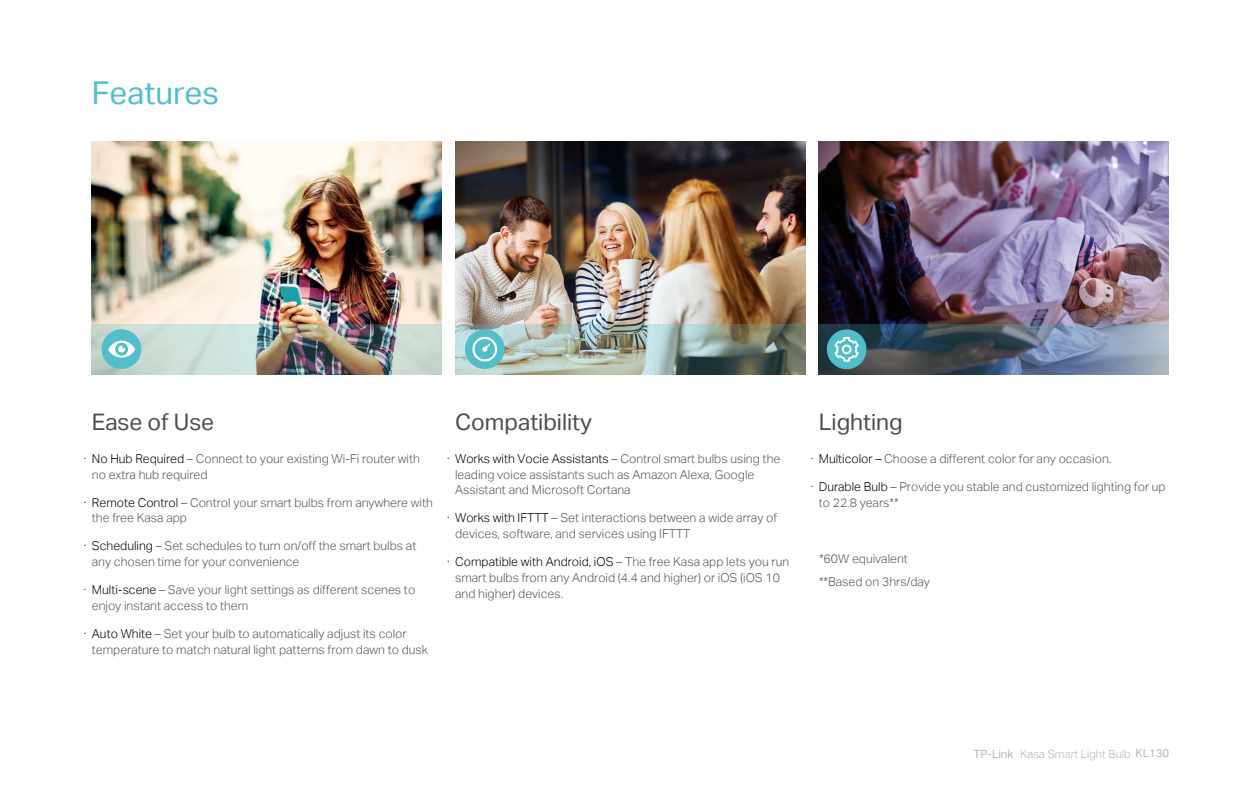
<style>
.page{position:relative;width:1260px;height:788px;background:#fff}
.page>*{position:absolute;margin:0;border:0;box-sizing:border-box;transform-origin:0 0}
.t1{font:31.5px "TP Link Aktiv Regular";color:#51beca}
.t2{font:22.75px "TP Link Aktiv Regular";color:#4d4d4d}
.t3{font:12.25px/15.8px "TP Link Aktiv Light";color:#585757}
.t4{font:11.38px "TP Link Aktiv Light";color:#b5b5b5}
.s1{color:#060001}
.s2{font-family:"TP Link Aktiv Regular"}
.s3{font-family:"TP Link Aktiv Regular";font-size:11.2px}
</style>
<div class="page">
<img style="left:455px;top:141px;width:350px;height:183px">
<img style="left:819px;top:141px;width:350px;height:183px">
<img style="left:455px;top:324px;width:350px;height:50px">
<svg style="left:819px;top:324px;width:350px;height:50px;background:#5b6b7d"></svg>
<div style="left:827px;top:329px;width:40px;height:40px;background:#51beca;border-radius:50%"></div>
<svg style="left:834px;top:337px;width:25px;height:25px"></svg>
<div style="left:465px;top:329px;width:40px;height:40px;background:#51beca;border-radius:50%"></div>
<svg style="left:472px;top:337px;width:25px;height:24px"></svg>
<img style="left:92px;top:141px;width:350px;height:183px">
<img style="left:92px;top:324px;width:350px;height:50px">
<div style="left:102px;top:329px;width:39px;height:40px;background:#51beca;border-radius:50%"></div>
<svg style="left:108px;top:340px;width:27px;height:17px"></svg>
<h1 class="t1" style="left:92px;top:75px;width:129px">Features</h1>
<h2 class="t2" style="left:92px;top:408px;width:124px">Ease of Use</h2>
<h2 class="t2" style="left:455px;top:408px;width:138px">Compatibility</h2>
<h2 class="t2" style="left:819px;top:408px;width:85px">Lighting</h2>
<p class="t3" style="left:811px;top:450px;width:302px"><span class="s1">· Multicolor –</span> Choose a different color for any occasion.</p>
<p class="t3" style="left:819px;top:478px;width:349px;text-indent:-8px"><span class="s1">· Durable Bulb</span> – Provide you stable and customized lighting for up to 22.8 years**</p>
<p class="t3" style="left:92px;top:450px;width:330px;text-indent:-8px"><span class="s1">· No Hub Required</span> – Connect to your existing Wi-Fi router with no extra hub required</p>
<p class="t3" style="left:92px;top:494px;width:343px;text-indent:-8px"><span class="s1">· Remote Control</span> – Control your smart bulbs from anywhere with the free Kasa app</p>
<p class="t3" style="left:92px;top:538px;width:326px;text-indent:-8px"><span class="s1">· Scheduling</span> – Set schedules to turn on/off the smart bulbs at any chosen time for your convenience</p>
<p class="t3" style="left:92px;top:582px;width:325px;text-indent:-8px"><span class="s1">· Multi-scene</span> – Save your light settings as different scenes to enjoy instant access to them</p>
<p class="t3" style="left:92px;top:625px;width:338px;text-indent:-8px"><span class="s1">· Auto White</span> – Set your bulb to automatically adjust its color temperature to match natural light patterns from dawn to dusk</p>
<p class="t3" style="left:455px;top:450px;width:327px;text-indent:-8px"><span class="s1">· Works with Vocie Assistants</span> – Control smart bulbs using the leading voice assistants such as Amazon Alexa, Google<br>Assistant and Microsoft Cortana</p>
<p class="t3" style="left:455px;top:510px;width:324px;text-indent:-8px"><span class="s1">· Works with IFTTT</span> – Set interactions between a wide array of devices, software, and services using IFTTT</p>
<p class="t3" style="left:455px;top:554px;width:336px;text-indent:-8px"><span class="s1">· Compatible with Android, iOS</span> – The free Kasa app lets you run smart bulbs from any Android (4.4 and higher) or iOS (iOS 10 and higher) devices.</p>
<p class="t3" style="left:819px;top:546px;width:112px;line-height:23.6px">*60W equivalent **Based on 3hrs/day</p>
<p class="t4" style="left:974px;top:746px;width:197px"><span class="s2">TP-Link</span> Kasa Smart Light Bulb <span class="s3">KL130</span></p>
</div>
